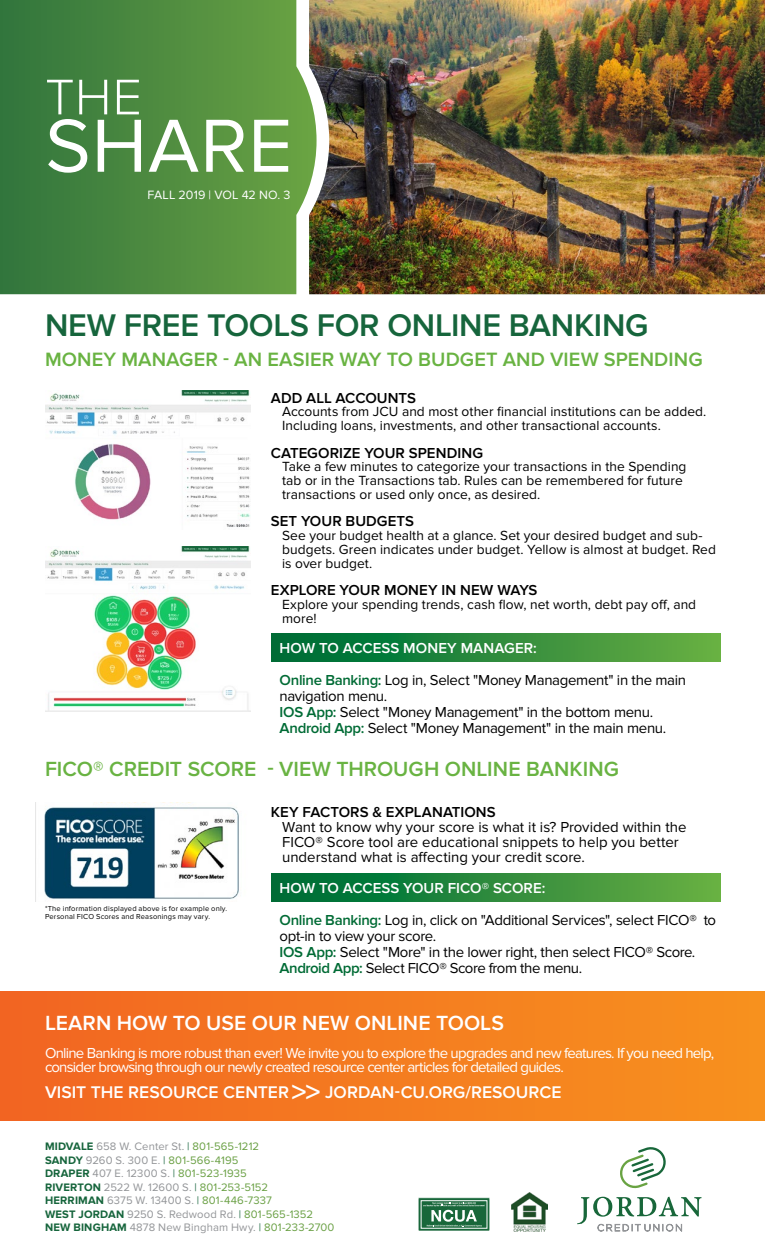
<style>
.page{position:relative;width:765px;height:1260px;background:#fff}
.page>*{position:absolute;margin:0;border:0;box-sizing:border-box;transform-origin:0 0}
.t1{font:77.88px "Proxima Nova";letter-spacing:.01em;color:#fff}
.t2{font:300 52px "Proxima Nova";color:#fff}
.t3{font:600 32.5px "Proxima Nova";letter-spacing:-.01em;color:#16653c}
.t4{font:600 30px "Proxima Nova";color:#fff}
.t5{font:600 21.25px "Proxima Nova";letter-spacing:.005em;color:#69b342}
.t6{font:600 21.25px "Proxima Nova";letter-spacing:.005em;color:#fff}
.t7{font:600 20px "Proxima Nova";letter-spacing:.005em;color:#69b342}
.t8{font:600 17.5px "Proxima Nova";letter-spacing:.005em;color:#fff}
.t9{font:15px/16.2px "Proxima Nova";letter-spacing:-.02em;color:#000}
.t10{font:15px/13.8px "Proxima Nova";letter-spacing:-.05em;color:#fff}
.t11{font:15px/15px "Proxima Nova";color:#000}
.t12{font:600 15px "Proxima Nova";letter-spacing:.005em;color:#000}
.t13{font:13.75px/13.8px "Proxima Nova";letter-spacing:.005em;color:#000}
.t14{font:12.5px "Proxima Nova";letter-spacing:.005em;color:#fff}
.t15{font:11.25px/13.5px "Proxima Nova";letter-spacing:.01em;color:#939598}
.t16{font:7.5px/7.5px "Proxima Nova";letter-spacing:.025em;color:#000}
.s1{font-weight:600;color:#fff}
.s2{font-weight:600;color:#006b35}
.s3{font-weight:700;color:#16653c}
.s4{color:#16653c}
.s5{color:#6aa044}
</style>
<div class="page">
<div style="left:0;top:992px;width:765px;height:128px;background:linear-gradient(to right,#f26522,#f7921e)"></div>
<div style="left:272px;top:874px;width:449px;height:27px;background:linear-gradient(to right,#006936,#6baf43)"></div>
<div style="left:272px;top:634px;width:449px;height:27px;background:linear-gradient(to right,#006936,#6baf43)"></div>
<img style="left:317px;top:0;width:448px;height:294px">
<svg style="left:0;top:0;width:317px;height:294px;background:#528d45"></svg>
<svg style="left:620px;top:1147px;width:46px;height:42px"></svg>
<svg style="left:577px;top:1197px;width:124px;height:34px"></svg>
<img style="left:512px;top:1193px;width:36px;height:38px">
<svg style="left:420px;top:1200px;width:68px;height:29px"></svg>
<div style="left:421px;top:1200px;width:66px;height:29px;border:1px solid #fff"></div>
<svg style="left:423px;top:1202px;width:62px;height:25px;background:#4e8a68"></svg>
<img style="left:45px;top:546px;width:205px;height:166px">
<img style="left:45px;top:391px;width:205px;height:136px">
<img style="left:44px;top:807px;width:195px;height:92px">
<h2 class="t2" style="left:45px;top:67px;width:98px">THE</h2>
<h1 class="t1" style="left:45px;top:101px;width:249px">SHARE</h1>
<p class="t14" style="left:148px;top:187px;width:144px">FALL 2019 | VOL 42 NO. 3</p>
<h3 class="t3" style="left:45px;top:307px;width:605px">NEW FREE TOOLS FOR ONLINE BANKING</h3>
<h3 class="t7" style="left:45px;top:347px;width:659px">MONEY MANAGER - AN EASIER WAY TO BUDGET AND VIEW SPENDING</h3>
<p class="t12" style="left:271px;top:389px;width:147px">ADD ALL ACCOUNTS</p>
<p class="t13" style="left:282px;top:405px;width:426px">Accounts from JCU and most other financial institutions can be added.<br>Including loans, investments, and other transactional accounts.</p>
<p class="t12" style="left:271px;top:444px;width:214px">CATEGORIZE YOUR SPENDING</p>
<p class="t13" style="left:282px;top:460px;width:406px">Take a few minutes to categorize your transactions in the Spending tab or in the Transactions tab. Rules can be remembered for future transactions or used only once, as desired.</p>
<p class="t12" style="left:271px;top:513px;width:145px">SET YOUR BUDGETS</p>
<p class="t13" style="left:282px;top:529px;width:435px">See your budget health at a glance. Set your desired budget and sub&shy;budgets. Green indicates under budget. Yellow is almost at budget. Red is over budget.</p>
<p class="t12" style="left:271px;top:581px;width:268px">EXPLORE YOUR MONEY IN NEW WAYS</p>
<p class="t13" style="left:282px;top:598px;width:416px">Explore your spending trends, cash flow, net worth, debt pay off, and more!</p>
<p class="t9" style="left:280px;top:633px;width:408px;line-height:31.2px"><span class="s1">HOW TO ACCESS MONEY MANAGER:<br></span><span class="s2">Online Banking:</span> Log in, Select "Money Management" in the main</p>
<p class="t9" style="left:280px;top:688px;width:388px">navigation menu.<br><span class="s2">IOS App:</span> Select "Money Management" in the bottom menu.<br><span class="s2">Android App:</span> Select "Money Management" in the main menu.</p>
<h3 class="t5" style="left:45px;top:757px;width:575px">FICO® CREDIT SCORE - VIEW THROUGH ONLINE BANKING</h3>
<p class="t12" style="left:271px;top:804px;width:226px">KEY FACTORS &amp; EXPLANATIONS</p>
<p class="t11" style="left:282px;top:820px;width:406px">Want to know why your score is what it is? Provided within the<br>FICO® Score tool are educational snippets to help you better understand what is affecting your credit score.</p>
<p class="t16" style="left:45px;top:905px;width:184px">*The information displayed above is for example only.<br>Personal FICO Scores and Reasonings may vary.</p>
<p class="t9" style="left:280px;top:873px;width:438px;line-height:31.2px"><span class="s1">HOW TO ACCESS YOUR FICO® SCORE:<br></span><span class="s2">Online Banking:</span> Log in, click on "Additional Services", select FICO® to</p>
<p class="t9" style="left:280px;top:928px;width:417px">opt-in to view your score.<br><span class="s2">IOS App:</span> Select "More" in the lower right, then select FICO® Score.<br><span class="s2">Android App:</span> Select FICO® Score from the menu.</p>
<h3 class="t6" style="left:45px;top:1010px;width:461px">LEARN HOW TO USE OUR NEW ONLINE TOOLS</h3>
<p class="t10" style="left:45px;top:1046px;width:671px">Online Banking is more robust than ever! We invite you to explore the upgrades and new features. If you need help, consider browsing through our newly created resource center articles for detailed guides.</p>
<h3 class="t4" style="left:291px;top:1074px;width:31px">&gt;&gt;</h3>
<p class="t8" style="left:45px;top:1082px;width:246px">VISIT THE RESOURCE CENTER</p>
<p class="t8" style="left:325px;top:1082px;width:238px">JORDAN-CU.ORG/RESOURCE</p>
<p class="t15" style="left:45px;top:1140px;width:291px"><span class="s3">MIDVALE</span> 658 W. Center St. <span class="s4">|</span> <span class="s5">801-565-1212<br></span><span class="s3">SANDY</span> 9260 S. 300 E. <span class="s4">|</span> <span class="s5">801-566-4195<br></span><span class="s3">DRAPER</span> 407 E. 12300 S. <span class="s4">|</span> <span class="s5">801-523-1935<br></span><span class="s3">RIVERTON</span> 2522 W. 12600 S. <span class="s4">|</span> <span class="s5">801-253-5152<br></span><span class="s3">HERRIMAN</span> 6375 W. 13400 S. <span class="s4">|</span> <span class="s5">801-446-7337<br></span><span class="s3">WEST JORDAN</span> 9250 S. Redwood Rd. <span class="s4">|</span> <span class="s5">801-565-1352<br></span><span class="s3">NEW BINGHAM</span> 4878 New Bingham Hwy. <span class="s4">|</span> <span class="s5">801-233-2700</span></p>
</div>
